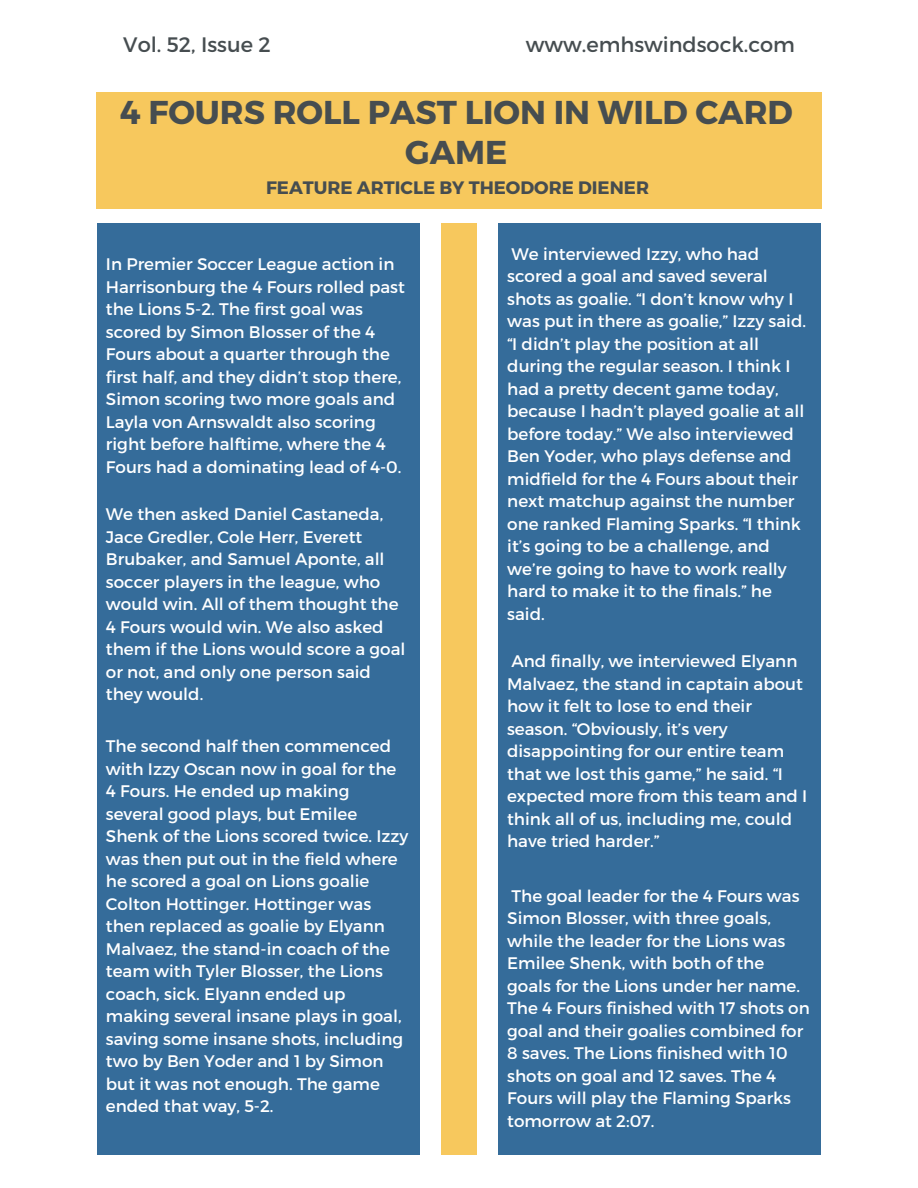
<style>
.page{position:relative;width:918px;height:1188px;background:#fff}
.page>*{position:absolute;margin:0;border:0;box-sizing:border-box;transform-origin:0 0}
.t1{font:700 33px/39.3px "Montserrat";color:#464d50;text-align:center}
.t2{font:20.85px "Montserrat";color:#464d50}
.t3{font:700 18px "Montserrat";color:#464d50}
.t4{font:16.8px/22.5px "Montserrat";color:#fff}
</style>
<div class="page">
<div style="left:96px;top:92px;width:726px;height:117px;background:#f7c85d"></div>
<div style="left:441px;top:223px;width:36px;height:932px;background:#f7c85d"></div>
<div style="left:97px;top:223px;width:323px;height:932px;background:#356c9a"></div>
<div style="left:498px;top:223px;width:323px;height:932px;background:#356c9a"></div>
<p class="t2" style="left:123px;top:31px;width:149px">Vol. 52, Issue 2</p>
<p class="t2" style="left:526px;top:31px;width:271px">www.emhswindsock.com</p>
<h1 class="t1" style="left:120px;top:91px;width:675px">4 FOURS ROLL PAST LION IN WILD CARD<br>GAME</h1>
<p class="t3" style="left:266px;top:176px;width:384px">FEATURE ARTICLE BY THEODORE DIENER</p>
<p class="t4" style="left:106px;top:252px;width:300px">In Premier Soccer League action in Harrisonburg the 4 Fours rolled past the Lions 5-2. The first goal was scored by Simon Blosser of the 4<br>Fours about a quarter through the first half, and they didn’t stop there, Simon scoring two more goals and Layla von Arnswaldt also scoring right before halftime, where the 4<br>Fours had a dominating lead of 4-0.</p>
<p class="t4" style="left:507px;top:242px;width:300px">We interviewed Izzy, who had scored a goal and saved several shots as goalie. “I don’t know why I was put in there as goalie,” Izzy said. “I didn’t play the position at all during the regular season. I think I had a pretty decent game today, because I hadn’t played goalie at all before today.” We also interviewed<br>Ben Yoder, who plays defense and midfield for the 4 Fours about their next matchup against the number one ranked Flaming Sparks. “I think it’s going to be a challenge, and we’re going to have to work really hard to make it to the finals.” he said.</p>
<p class="t4" style="left:106px;top:502px;width:301px">We then asked Daniel Castaneda,<br>Jace Gredler, Cole Herr, Everett<br>Brubaker, and Samuel Aponte, all soccer players in the league, who would win. All of them thought the<br>4 Fours would win. We also asked them if the Lions would score a goal or not, and only one person said they would.</p>
<p class="t4" style="left:106px;top:734px;width:304px">The second half then commenced with Izzy Oscan now in goal for the<br>4 Fours. He ended up making several good plays, but Emilee<br>Shenk of the Lions scored twice. Izzy was then put out in the field where he scored a goal on Lions goalie<br>Colton Hottinger. Hottinger was then replaced as goalie by Elyann<br>Malvaez, the stand-in coach of the team with Tyler Blosser, the Lions coach, sick. Elyann ended up making several insane plays in goal, saving some insane shots, including two by Ben Yoder and 1 by Simon but it was not enough. The game ended that way, 5-2.</p>
<p class="t4" style="left:507px;top:649px;width:302px">And finally, we interviewed Elyann<br>Malvaez, the stand in captain about how it felt to lose to end their season. “Obviously, it’s very disappointing for our entire team that we lost this game,” he said. “I expected more from this team and I think all of us, including me, could have tried harder.”</p>
<p class="t4" style="left:507px;top:883px;width:304px">The goal leader for the 4 Fours was<br>Simon Blosser, with three goals, while the leader for the Lions was<br>Emilee Shenk, with both of the goals for the Lions under her name.<br>The 4 Fours finished with 17 shots on goal and their goalies combined for<br>8 saves. The Lions finished with 10 shots on goal and 12 saves. The 4<br>Fours will play the Flaming Sparks tomorrow at 2:07.</p>
</div>
